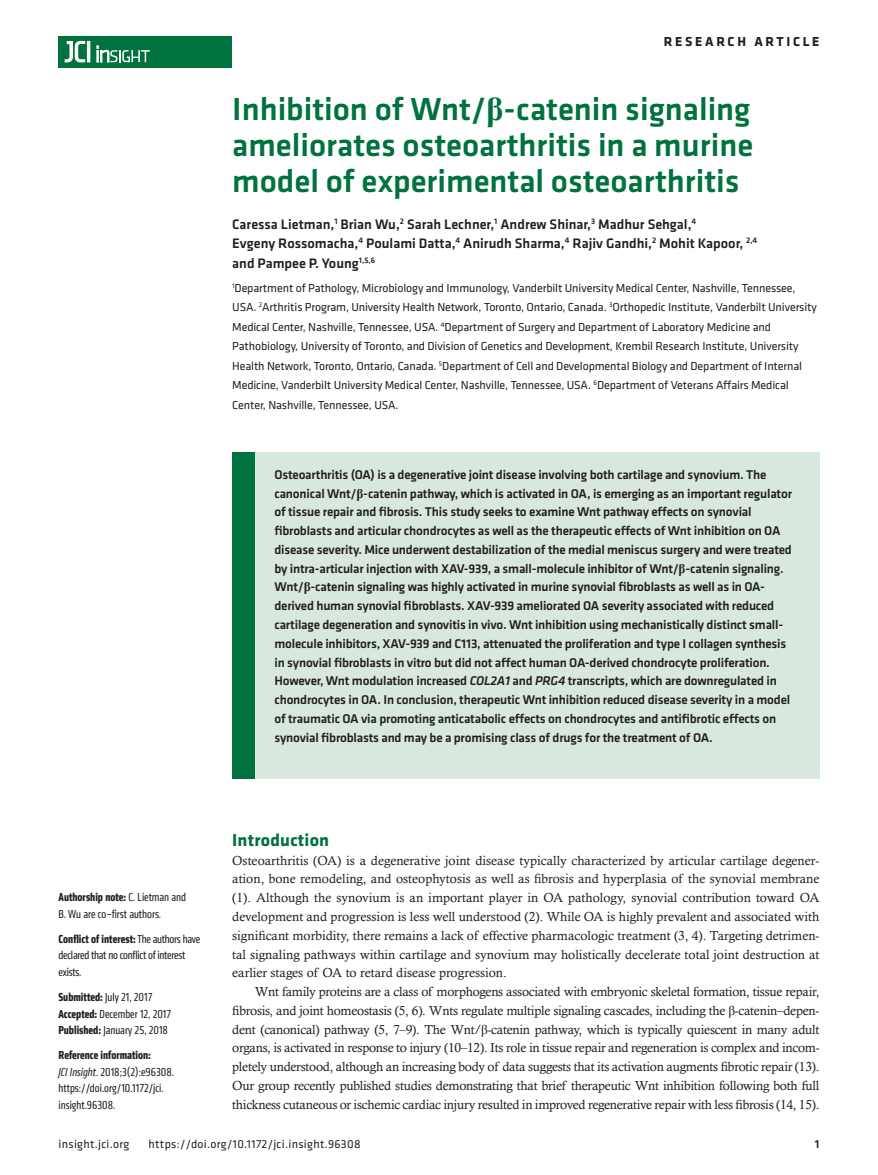
<style>
.page{position:relative;width:878px;height:1175px;background:#fff}
.page>*{position:absolute;margin:0;border:0;box-sizing:border-box;transform-origin:0 0}
.t1{font:500 33px/36px "Klavika Basic";color:#00723e;text-align:justify}
.t2{font:700 18px "Klavika";letter-spacing:.01em;color:#00723e}
.t3{font:500 14.25px/19.5px "Klavika Basic";color:#231f20}
.t4{font:700 13.5px "Klavika Basic";letter-spacing:.2em;color:#231f20}
.t5{font:13.2px/18.8px "Calisto MT Std";letter-spacing:-.015em;color:#231f20;text-align:justify}
.t6{font:500 13.2px/18.8px "Klavika Basic";letter-spacing:-.015em;color:#231f20}
.t7{font:12px/19.5px "Klavika";letter-spacing:-.01em;color:#231f20}
.t8{font:condensed 12px/16.5px "Klavika";color:#231f20}
.t9{font:condensed 12px/16.5px "Klavika";letter-spacing:-.02em;color:#231f20}
.t10{font:12px "Klavika Basic";letter-spacing:.025em;color:#231f20}
.t11{font:500 12px "Klavika Basic";color:#231f20}
.s1{font-family:"Times New Roman";font-weight:700}
.s2{font-style:italic}
.s3{font-weight:700}
.s4{font-family:"Times New Roman"}
</style>
<div class="page">
<div style="left:59px;top:36px;width:173px;height:31px;background:#00723e"></div>
<hr style="left:87px;top:41px;width:3px;height:21px;background:#fff">
<svg style="left:64px;top:41px;width:21px;height:22px"></svg>
<svg style="left:97px;top:46px;width:53px;height:16px"></svg>
<div style="left:232px;top:452px;width:587px;height:327px;background:#d8e8df"></div>
<div style="left:232px;top:452px;width:22px;height:327px;background:#00723e"></div>
<p class="t4" style="left:663px;top:32px;width:157px">RESEARCH ARTICLE</p>
<h1 class="t1" style="left:232px;top:91px;width:522px">Inhibition of Wnt/<span class="s1">β</span>-catenin signaling ameliorates osteoarthritis in a murine model of experimental osteoarthritis</h1>
<p class="t3" style="left:232px;top:214px;width:526px">Caressa Lietman,<sup>1</sup> Brian Wu,<sup>2</sup> Sarah Lechner,<sup>1</sup> Andrew Shinar,<sup>3</sup> Madhur Sehgal,<sup>4<br></sup>Evgeny Rossomacha,<sup>4</sup> Poulami Datta,<sup>4</sup> Anirudh Sharma,<sup>4</sup> Rajiv Gandhi,<sup>2</sup> Mohit Kapoor, <sup>2,4 </sup>and Pampee P. Young<sup>1,5,6</sup></p>
<p class="t7" style="left:232px;top:277px;width:586px"><sup>1</sup>Department of Pathology, Microbiology and Immunology, Vanderbilt University Medical Center, Nashville, Tennessee, USA. <sup>2</sup>Arthritis Program, University Health Network, Toronto, Ontario, Canada. <sup>3</sup>Orthopedic Institute, Vanderbilt University Medical Center, Nashville, Tennessee, USA. <sup>4</sup>Department of Surgery and Department of Laboratory Medicine and Pathobiology, University of Toronto, and Division of Genetics and Development, Krembil Research Institute, University Health Network, Toronto, Ontario, Canada. <sup>5</sup>Department of Cell and Developmental Biology and Department of Internal Medicine, Vanderbilt University Medical Center, Nashville, Tennessee, USA. <sup>6</sup>Department of Veterans Affairs Medical Center, Nashville, Tennessee, USA.</p>
<p class="t6" style="left:274px;top:465px;width:519px">Osteoarthritis (OA) is a degenerative joint disease involving both cartilage and synovium. The canonical Wnt/<span class="s1">β</span>-catenin pathway, which is activated in OA, is emerging as an important regulator of tissue repair and fibrosis. This study seeks to examine Wnt pathway effects on synovial fibroblasts and articular chondrocytes as well as the therapeutic effects of Wnt inhibition on OA disease severity. Mice underwent destabilization of the medial meniscus surgery and were treated by intra-articular injection with XAV-939, a small-molecule inhibitor of Wnt/<span class="s1">β</span>-catenin signaling.<br>Wnt/<span class="s1">β</span>-catenin signaling was highly activated in murine synovial fibroblasts as well as in OA&shy;derived human synovial fibroblasts. XAV-939 ameliorated OA severity associated with reduced cartilage degeneration and synovitis in vivo. Wnt inhibition using mechanistically distinct small&shy;molecule inhibitors, XAV-939 and C113, attenuated the proliferation and type I collagen synthesis in synovial fibroblasts in vitro but did not affect human OA-derived chondrocyte proliferation.<br>However, Wnt modulation increased <span class="s2">COL2A1</span> and <span class="s2">PRG4</span> transcripts, which are downregulated in chondrocytes in OA. In conclusion, therapeutic Wnt inhibition reduced disease severity in a model of traumatic OA via promoting anticatabolic effects on chondrocytes and antifibrotic effects on synovial fibroblasts and may be a promising class of drugs for the treatment of OA.</p>
<p class="t8" style="left:59px;top:889px;width:129px"><span class="s3">Authorship note:</span> C. Lietman and<br>B. Wu are co–first authors.</p>
<p class="t9" style="left:59px;top:930px;width:143px"><span class="s3">Conflict of interest:</span> The authors have declared that no conflict of interest exists.</p>
<p class="t8" style="left:59px;top:988px;width:114px"><span class="s3">Submitted:</span> July 21, 2017<br><span class="s3">Accepted:</span> December 12, 2017<br><span class="s3">Published:</span> January 25, 2018</p>
<p class="t8" style="left:59px;top:1046px;width:117px"><span class="s3">Reference information:<br></span><span class="s2">JCI Insight</span>. 2018;3(2):e96308. https://doi.org/10.1172/jci. insight.96308.</p>
<h2 class="t2" style="left:232px;top:827px;width:98px">Introduction</h2>
<p class="t5" style="left:232px;top:850px;width:588px">Osteoarthritis (OA) is a degenerative joint disease typically characterized by articular cartilage degener&shy;ation, bone remodeling, and osteophytosis as well as fibrosis and hyperplasia of the synovial membrane (1). Although the synovium is an important player in OA pathology, synovial contribution toward OA development and progression is less well understood (2). While OA is highly prevalent and associated with significant morbidity, there remains a lack of effective pharmacologic treatment (3, 4). Targeting detrimen&shy;tal signaling pathways within cartilage and synovium may holistically decelerate total joint destruction at earlier stages of OA to retard disease progression.</p>
<p class="t5" style="left:232px;top:982px;width:588px;text-indent:22px">Wnt family proteins are a class of morphogens associated with embryonic skeletal formation, tissue repair, fibrosis, and joint homeostasis (5, 6). Wnts regulate multiple signaling cascades, including the <span class="s4">β</span>-catenin–depen&shy;dent (canonical) pathway (5, 7–9). The Wnt/<span class="s4">β</span>-catenin pathway, which is typically quiescent in many adult organs, is activated in response to injury (10–12). Its role in tissue repair and regeneration is complex and incom&shy;pletely understood, although an increasing body of data suggests that its activation augments fibrotic repair (13).<br>Our group recently published studies demonstrating that brief therapeutic Wnt inhibition following both full thickness cutaneous or ischemic cardiac injury resulted in improved regenerative repair with less fibrosis (14, 15).</p>
<p class="t10" style="left:58px;top:1135px;width:72px">insight.jci.org</p>
<p class="t10" style="left:148px;top:1135px;width:213px">https://doi.org/10.1172/jci.insight.96308</p>
<p class="t11" style="left:814px;top:1135px;width:6px">1</p>
</div>
